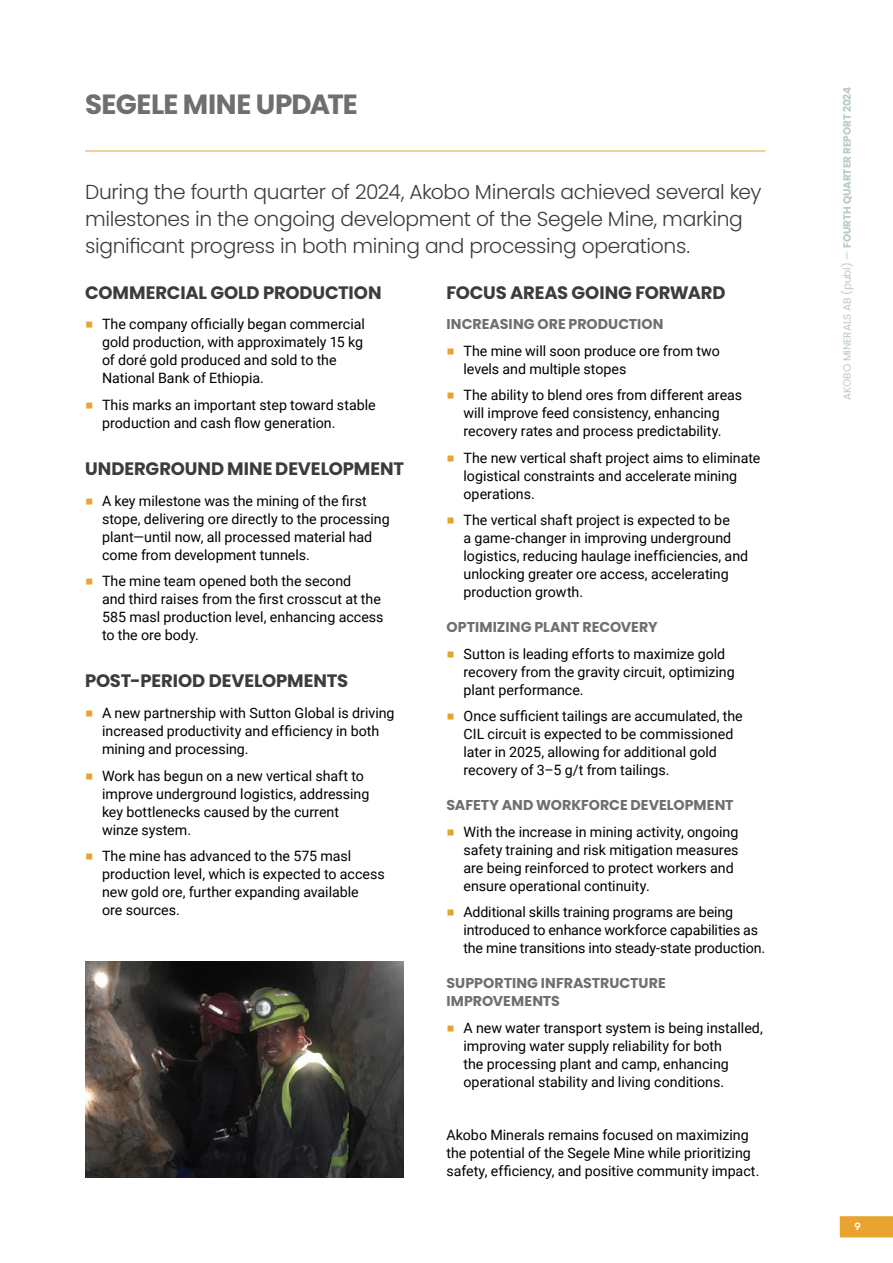
<style>
.page{position:relative;width:893px;height:1263px;background:#fff}
.page>*{position:absolute;margin:0;border:0;box-sizing:border-box;transform-origin:0 0}
.t1{font:700 27.75px "Poppins";letter-spacing:-.02em;color:#706f6f}
.t2{font:300 20.25px/27px "Poppins";letter-spacing:-.015em;color:#3c3c3b}
.t3{font:700 18px "Poppins";letter-spacing:-.005em;color:#3c3c3b}
.t4{font:14.25px/18px "Roboto";color:#000}
.t5{font:700 14.25px/18px "Poppins";letter-spacing:.005em;color:#706f6f}
.t6{font:700 10.5px "Poppins";letter-spacing:-.01em;color:#b9cac8}
.t7{font:500 10.5px "Rubik";color:#fff}
.s1{font-family:"Roboto Serif";color:#e8a331}
.s2{font-weight:400}
</style>
<div class="page">
<div style="left:840px;top:1216px;width:53px;height:21px;background:#e8a331"></div>
<hr style="left:85px;top:151px;width:680px;height:1px;background:#e8a331">
<img style="left:85px;top:961px;width:319px;height:217px">
<h1 class="t1" style="left:85px;top:88px;width:274px">SEGELE MINE UPDATE</h1>
<h2 class="t2" style="left:85px;top:178px;width:678px">During the fourth quarter of 2024, Akobo Minerals achieved several key milestones in the ongoing development of the Segele Mine, marking significant progress in both mining and processing operations.</h2>
<p class="t3" style="left:85px;top:282px;width:298px">COMMERCIAL GOLD PRODUCTION</p>
<p class="t4" style="left:102px;top:315px;width:264px;text-indent:-17px"><span class="s1">■</span> The company officially began commercial gold production, with approximately 15 kg of doré gold produced and sold to the National Bank of Ethiopia.</p>
<p class="t4" style="left:102px;top:395px;width:275px;text-indent:-17px"><span class="s1">■</span> This marks an important step toward stable production and cash flow generation.</p>
<p class="t3" style="left:85px;top:458px;width:320px">UNDERGROUND MINE DEVELOPMENT</p>
<p class="t4" style="left:102px;top:491px;width:289px;text-indent:-17px"><span class="s1">■</span> A key milestone was the mining of the first stope, delivering ore directly to the processing plant—until now, all processed material had come from development tunnels.</p>
<p class="t4" style="left:102px;top:571px;width:283px;text-indent:-17px"><span class="s1">■</span> The mine team opened both the second<br>and third raises from the first crosscut at the 585 masl production level, enhancing access to the ore body.</p>
<p class="t3" style="left:85px;top:670px;width:265px">POST-PERIOD DEVELOPMENTS</p>
<p class="t4" style="left:102px;top:703px;width:294px;text-indent:-17px"><span class="s1">■</span> A new partnership with Sutton Global is driving increased productivity and efficiency in both mining and processing.</p>
<p class="t4" style="left:102px;top:766px;width:269px;text-indent:-17px"><span class="s1">■</span> Work has begun on a new vertical shaft to improve underground logistics, addressing key bottlenecks caused by the current winze system.</p>
<p class="t4" style="left:102px;top:846px;width:284px;text-indent:-17px"><span class="s1">■</span> The mine has advanced to the 575 masl production level, which is expected to access new gold ore, further expanding available<br>ore sources.</p>
<p class="t3" style="left:446px;top:282px;width:281px">FOCUS AREAS GOING FORWARD</p>
<p class="t5" style="left:446px;top:315px;width:219px">INCREASING ORE PRODUCTION</p>
<p class="t4" style="left:463px;top:341px;width:258px;text-indent:-17px"><span class="s1">■</span> The mine will soon produce ore from two levels and multiple stopes</p>
<p class="t4" style="left:446px;top:386px;width:297px;text-align:center"><span class="s1">■</span> The ability to blend ores from different areas will improve feed consistency, enhancing recovery rates and process predictability.</p>
<p class="t4" style="left:463px;top:448px;width:298px;text-indent:-17px"><span class="s1">■</span> The new vertical shaft project aims to eliminate logistical constraints and accelerate mining operations.</p>
<p class="t4" style="left:463px;top:511px;width:286px;text-indent:-17px"><span class="s1">■</span> The vertical shaft project is expected to be<br>a game-changer in improving underground logistics, reducing haulage inefficiencies, and unlocking greater ore access, accelerating production growth.</p>
<p class="t5" style="left:446px;top:618px;width:213px">OPTIMIZING PLANT RECOVERY</p>
<p class="t4" style="left:463px;top:644px;width:273px;text-indent:-17px"><span class="s1">■</span> Sutton is leading efforts to maximize gold recovery from the gravity circuit, optimizing plant performance.</p>
<p class="t4" style="left:463px;top:707px;width:281px;text-indent:-17px"><span class="s1">■</span> Once sufficient tailings are accumulated, the CIL circuit is expected to be commissioned later in 2025, allowing for additional gold recovery of 3–5 g/t from tailings.</p>
<p class="t5" style="left:446px;top:796px;width:289px">SAFETY AND WORKFORCE DEVELOPMENT</p>
<p class="t4" style="left:463px;top:822px;width:277px;text-indent:-17px"><span class="s1">■</span> With the increase in mining activity, ongoing safety training and risk mitigation measures are being reinforced to protect workers and ensure operational continuity.</p>
<p class="t4" style="left:463px;top:903px;width:303px;text-indent:-17px"><span class="s1">■</span> Additional skills training programs are being introduced to enhance workforce capabilities as the mine transitions into steady-state production.</p>
<p class="t5" style="left:446px;top:974px;width:221px">SUPPORTING INFRASTRUCTURE<br>IMPROVEMENTS</p>
<p class="t4" style="left:463px;top:1018px;width:301px;text-indent:-17px"><span class="s1">■</span> A new water transport system is being installed, improving water supply reliability for both<br>the processing plant and camp, enhancing operational stability and living conditions.</p>
<p class="t4" style="left:446px;top:1125px;width:314px">Akobo Minerals remains focused on maximizing the potential of the Segele Mine while prioritizing safety, efficiency, and positive community impact.</p>
<p class="t6" style="left:841px;top:400px;width:315px;rotate:-90deg"><span class="s2">AKOBO MINERALS AB (publ) —</span> FOURTH QUARTER REPORT 2024</p>
<p class="t7" style="left:855px;top:1221px;width:8px">9</p>
</div>
